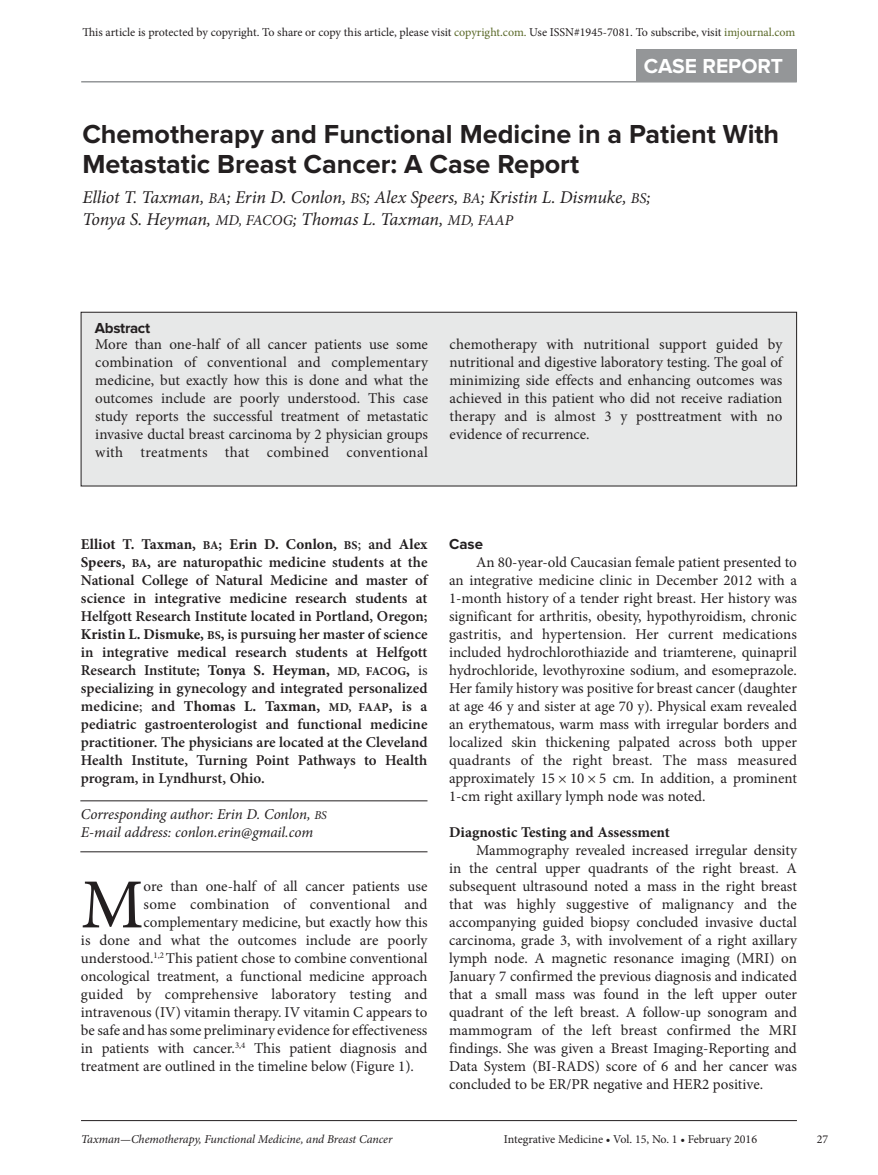
<style>
.page{position:relative;width:878px;height:1175px;background:#fff}
.page>*{position:absolute;margin:0;border:0;box-sizing:border-box;transform-origin:0 0}
.t1{font:70.35px "Minion Pro";color:#231f20}
.t2{font:700 27px/30px "Proxima Nova";color:#231f20}
.t3{font:700 21px "Proxima Nova";color:#fff}
.t4{font:italic 18px/21.6px "Minion Pro";letter-spacing:-.005em;color:#231f20}
.t5{font:15px/18px "Minion Pro";color:#231f20;text-align:justify}
.t6{font:600 15px/18px "Minion Pro";color:#231f20;text-align:justify}
.t7{font:italic 15px/18px "Minion Pro";letter-spacing:-.01em;color:#231f20}
.t8{font:700 15px "Minion Pro";color:#231f20}
.t9{font:700 15px "Proxima Nova";letter-spacing:-.02em;color:#231f20}
.t10{font:12px "Minion Pro";color:#231f20}
.t11{font:italic 12px "Minion Pro";letter-spacing:-.005em;color:#231f20}
.s1{color:#596827}
.s2{font-size:15px}
.s3{font-weight:700}
.s4{font-weight:700;font-size:12px}
.s5{font-weight:400}
.s6{font-size:12px}
</style>
<div class="page">
<hr style="left:81px;top:1120px;width:715px;height:1px;background:#231f20">
<hr style="left:81px;top:81px;width:715px;height:1px;background:#949698">
<div style="left:636px;top:49px;width:160px;height:32px;background:#949698"></div>
<div style="left:81px;top:312px;width:715px;height:174px;background:#e7e8e8"></div>
<div style="left:81px;top:312px;width:715px;height:174px;border:1px solid #231f20"></div>
<hr style="left:80px;top:800px;width:347px;height:1px;background:#231f20">
<hr style="left:80px;top:851px;width:347px;height:1px;background:#231f20">
<p class="t10" style="left:82px;top:25px;width:714px">This article is protected by copyright. To share or copy this article, please visit <span class="s1">copyright.com.</span> Use ISSN#1945-7081. To subscribe, visit <span class="s1">imjournal.com</span></p>
<h3 class="t3" style="left:643px;top:54px;width:141px">CASE REPORT</h3>
<h2 class="t2" style="left:82px;top:120px;width:698px">Chemotherapy and Functional Medicine in a Patient With<br>Metastatic Breast Cancer: A Case Report</h2>
<p class="t4" style="left:82px;top:186px;width:570px">Elliot T. Taxman, <span class="s2">BA</span>; Erin D. Conlon, <span class="s2">BS</span>; Alex Speers, <span class="s2">BA</span>; Kristin L. Dismuke, <span class="s2">BS</span>;<br>Tonya S. Heyman, <span class="s2">MD, FACOG</span>; Thomas L. Taxman, <span class="s2">MD, FAAP</span></p>
<p class="t9" style="left:95px;top:319px;width:57px">Abstract</p>
<p class="t5" style="left:95px;top:335px;width:334px">More than one-half of all cancer patients use some combination of conventional and complementary medicine, but exactly how this is done and what the outcomes include are poorly understood. This case study reports the successful treatment of metastatic invasive ductal breast carcinoma by 2 physician groups with treatments that combined conventional</p>
<p class="t5" style="left:449px;top:335px;width:334px">chemotherapy with nutritional support guided by nutritional and digestive laboratory testing. The goal of minimizing side effects and enhancing outcomes was achieved in this patient who did not receive radiation therapy and is almost 3 y posttreatment with no evidence of recurrence.</p>
<p class="t6" style="left:81px;top:535px;width:348px"><span class="s3">Elliot T. Taxman,</span> <span class="s4">BA</span>; <span class="s3">Erin D. Conlon,</span> <span class="s4">BS</span><span class="s5">;</span> and <span class="s3">Alex Speers,</span> <span class="s4">BA</span><span class="s3">,</span> are naturopathic medicine students at the National College of Natural Medicine and master of science in integrative medicine research students at Helfgott Research Institute located in Portland, Oregon; <span class="s3">Kristin L. Dismuke,</span> <span class="s4">BS</span><span class="s3">,</span> is pursuing her master of science in integrative medical research students at Helfgott Research Institute; <span class="s3">Tonya S. Heyman,</span> <span class="s4">MD, FACOG</span><span class="s3">,</span> <span class="s5">is </span>specializing in gynecology and integrated personalized medicine<span class="s5">;</span> and <span class="s3">Thomas L. Taxman,</span> <span class="s4">MD, FAAP</span><span class="s3">,</span> is a pediatric gastroenterologist and functional medicine practitioner. The physicians are located at the Cleveland Health Institute, Turning Point Pathways to Health program, in Lyndhurst, Ohio.</p>
<p class="t7" style="left:81px;top:805px;width:247px">Corresponding author: Erin D. Conlon, <span class="s6">BS<br></span>E-mail address: conlon.erin@gmail.com</p>
<h1 class="t1" style="left:81px;top:857px;width:64px">M</h1>
<p class="t5" style="left:144px;top:877px;width:285px">ore than one-half of all cancer patients use</p>
<p class="t5" style="left:144px;top:895px;width:285px">some combination of conventional and</p>
<p class="t5" style="left:144px;top:913px;width:285px">complementary medicine, but exactly how this</p>
<p class="t5" style="left:81px;top:931px;width:348px">is done and what the outcomes include are poorly</p>
<p class="t5" style="left:81px;top:949px;width:348px">understood.<sup>1,2</sup> This patient chose to combine conventional</p>
<p class="t5" style="left:81px;top:967px;width:348px">oncological treatment, a functional medicine approach</p>
<p class="t5" style="left:81px;top:985px;width:348px">guided by comprehensive laboratory testing and</p>
<p class="t5" style="left:81px;top:1003px;width:348px">intravenous (IV) vitamin therapy. IV vitamin C appears to</p>
<p class="t5" style="left:81px;top:1021px;width:348px">be safe and has some preliminary evidence for effectiveness</p>
<p class="t5" style="left:81px;top:1039px;width:348px">in patients with cancer.<sup>3,4</sup> This patient diagnosis and</p>
<p class="t5" style="left:81px;top:1057px;width:334px">treatment are outlined in the timeline below (Figure 1).</p>
<p class="t9" style="left:449px;top:535px;width:35px">Case</p>
<p class="t5" style="left:449px;top:553px;width:349px;text-indent:27px">An 80-year-old Caucasian female patient presented to an integrative medicine clinic in December 2012 with a 1-month history of a tender right breast. Her history was significant for arthritis, obesity, hypothyroidism, chronic gastritis, and hypertension. Her current medications included hydrochlorothiazide and triamterene, quinapril hydrochloride, levothyroxine sodium, and esomeprazole.<br>Her family history was positive for breast cancer (daughter at age 46 y and sister at age 70 y). Physical exam revealed an erythematous, warm mass with irregular borders and localized skin thickening palpated across both upper quadrants of the right breast. The mass measured approximately 15 × 10 × 5 cm. In addition, a prominent 1-cm right axillary lymph node was noted.</p>
<p class="t8" style="left:449px;top:822px;width:222px">Diagnostic Testing and Assessment</p>
<p class="t5" style="left:449px;top:841px;width:349px;text-indent:27px">Mammography revealed increased irregular density in the central upper quadrants of the right breast. A subsequent ultrasound noted a mass in the right breast that was highly suggestive of malignancy and the accompanying guided biopsy concluded invasive ductal carcinoma, grade 3, with involvement of a right axillary lymph node. A magnetic resonance imaging (MRI) on January 7 confirmed the previous diagnosis and indicated that a small mass was found in the left upper outer quadrant of the left breast. A follow-up sonogram and mammogram of the left breast confirmed the MRI findings. She was given a Breast Imaging-Reporting and Data System (BI-RADS) score of 6 and her cancer was concluded to be ER/PR negative and HER2 positive.</p>
<p class="t11" style="left:81px;top:1131px;width:313px">Taxman—Chemotherapy, Functional Medicine, and Breast Cancer</p>
<p class="t10" style="left:504px;top:1131px;width:255px">Integrative Medicine • Vol. 15, No. 1 • February 2016</p>
<p class="t10" style="left:816px;top:1131px;width:13px">27</p>
</div>
